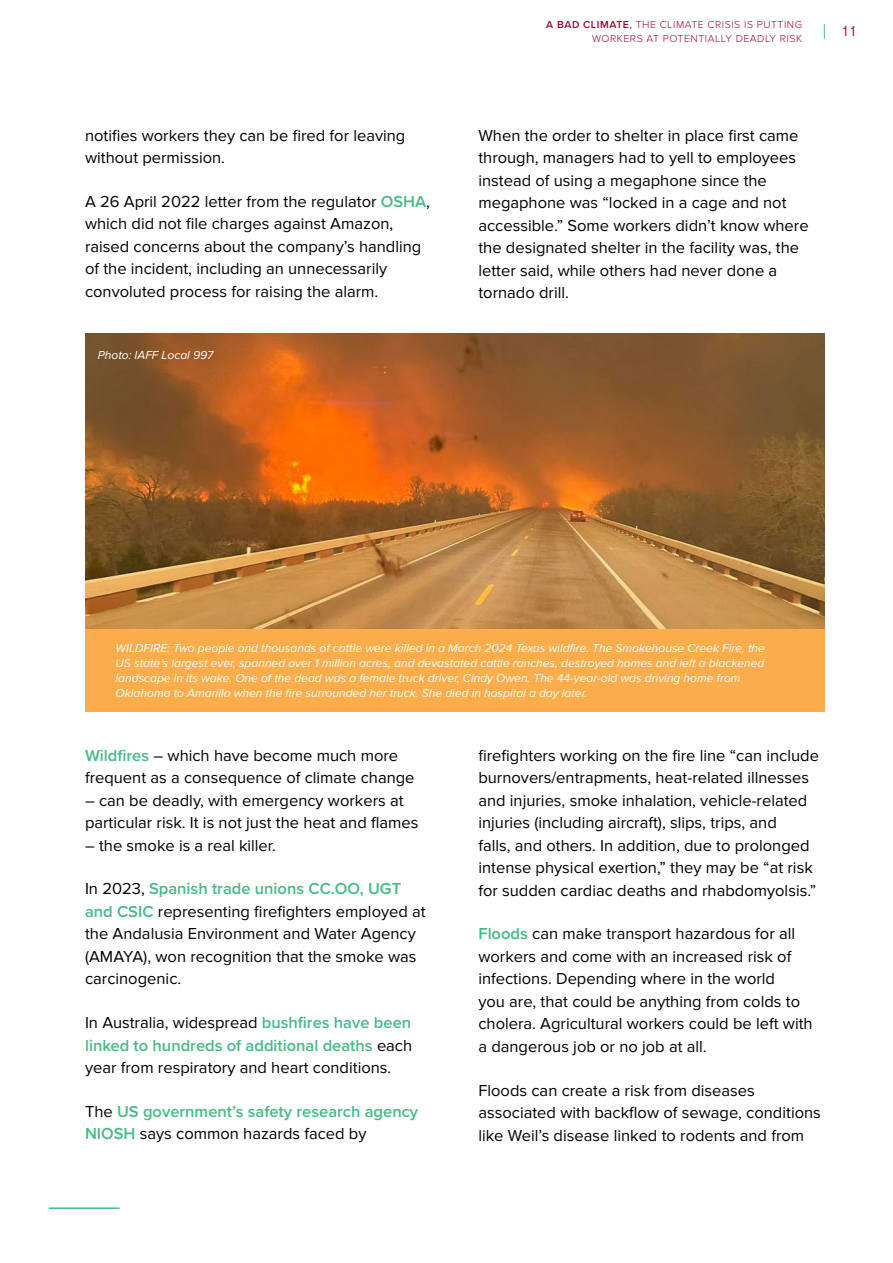
<style>
.page{position:relative;width:893px;height:1263px;background:#fff}
.page>*{position:absolute;margin:0;border:0;box-sizing:border-box;transform-origin:0 0}
.t1{font:16.5px/22.5px "Proxima Nova";color:#000}
.t2{font:600 16.5px/22.5px "Proxima Nova";color:#46bb86}
.t3{font:300 13.5px "Stratos";color:#a3052e}
.t4{font:italic 12px/15px "Proxima Nova";color:#fff}
.t5{font:300 10.5px/13.5px "Proxima Nova";letter-spacing:.05em;color:#a3052e;text-align:right}
.s1{font-weight:600;color:#46bb86}
.s2{font-weight:600}
.s3{font-weight:400}
.s4{font-weight:400;color:#000}
</style>
<div class="page">
<hr style="left:49px;top:1207px;width:71px;height:2px;background:#46bb86">
<svg style="left:824px;top:24px;width:1px;height:15px"></svg>
<div style="left:85px;top:628px;width:740px;height:84px;background:#fbad4b"></div>
<img style="left:85px;top:333px;width:740px;height:295px">
<p class="t1" style="left:85px;top:124px;width:322px">notifies workers they can be fired for leaving without permission.</p>
<p class="t1" style="left:85px;top:190px;width:346px">A 26 April 2022 letter from the regulator <span class="s1">OSHA</span>, which did not file charges against Amazon, raised concerns about the company’s handling of the incident, including an unnecessarily convoluted process for raising the alarm.</p>
<p class="t4" style="left:98px;top:347px;width:117px">Photo: IAFF Local 997</p>
<p class="t5" style="left:546px;top:18px;width:257px"><span class="s2">A BAD CLIMATE</span><span class="s3">,</span> THE CLIMATE CRISIS IS PUTTING<br>WORKERS AT POTENTIALLY DEADLY RISK</p>
<p class="t3" style="left:842px;top:20px;width:16px">11</p>
<p class="t1" style="left:478px;top:124px;width:332px">When the order to shelter in place first came through, managers had to yell to employees instead of using a megaphone since the megaphone was “locked in a cage and not accessible.” Some workers didn’t know where the designated shelter in the facility was, the letter said, while others had never done a tornado drill.</p>
<p class="t4" style="left:116px;top:640px;width:651px">WILDFIRE: Two people and thousands of cattle were killed in a March 2024 Texas wildfire. The Smokehouse Creek Fire, the US state’s largest ever, spanned over 1 million acres, and devastated cattle ranches, destroyed homes and left a blackened landscape in its wake. One of the dead was a female truck driver, Cindy Owen. The 44-year-old was driving home from Oklahoma to Amarillo when the fire surrounded her truck. She died in hospital a day later.</p>
<p class="t1" style="left:85px;top:744px;width:331px"><span class="s1">Wildfires</span> – which have become much more frequent as a consequence of climate change</p>
<p class="t1" style="left:85px;top:789px;width:335px">– can be deadly, with emergency workers at particular risk. It is not just the heat and flames</p>
<p class="t1" style="left:85px;top:834px;width:192px">– the smoke is a real killer.</p>
<p class="t1" style="left:85px;top:878px;width:342px">In 2023, <span class="s1">Spanish trade unions CC.OO, UGT and CSIC</span> representing firefighters employed at the Andalusia Environment and Water Agency (AMAYA), won recognition that the smoke was carcinogenic.</p>
<p class="t1" style="left:85px;top:1012px;width:329px;text-align:justify">In Australia, widespread <span class="s1">bushfires have been linked to hundreds of additional deaths</span> each year from respiratory and heart conditions.</p>
<p class="t2" style="left:85px;top:1100px;width:335px"><span class="s4">The</span> US government’s safety research agency<br>NIOSH <span class="s4">says common hazards faced by</span></p>
<p class="t1" style="left:478px;top:744px;width:342px">firefighters working on the fire line “can include burnovers/entrapments, heat-related illnesses and injuries, smoke inhalation, vehicle-related injuries (including aircraft), slips, trips, and<br>falls, and others. In addition, due to prolonged intense physical exertion,” they may be “at risk for sudden cardiac deaths and rhabdomyolsis.”</p>
<p class="t1" style="left:478px;top:923px;width:336px"><span class="s1">Floods</span> can make transport hazardous for all workers and come with an increased risk of infections. Depending where in the world<br>you are, that could be anything from colds to cholera. Agricultural workers could be left with a dangerous job or no job at all.</p>
<p class="t1" style="left:478px;top:1079px;width:344px">Floods can create a risk from diseases associated with backflow of sewage, conditions like Weil’s disease linked to rodents and from</p>
</div>
